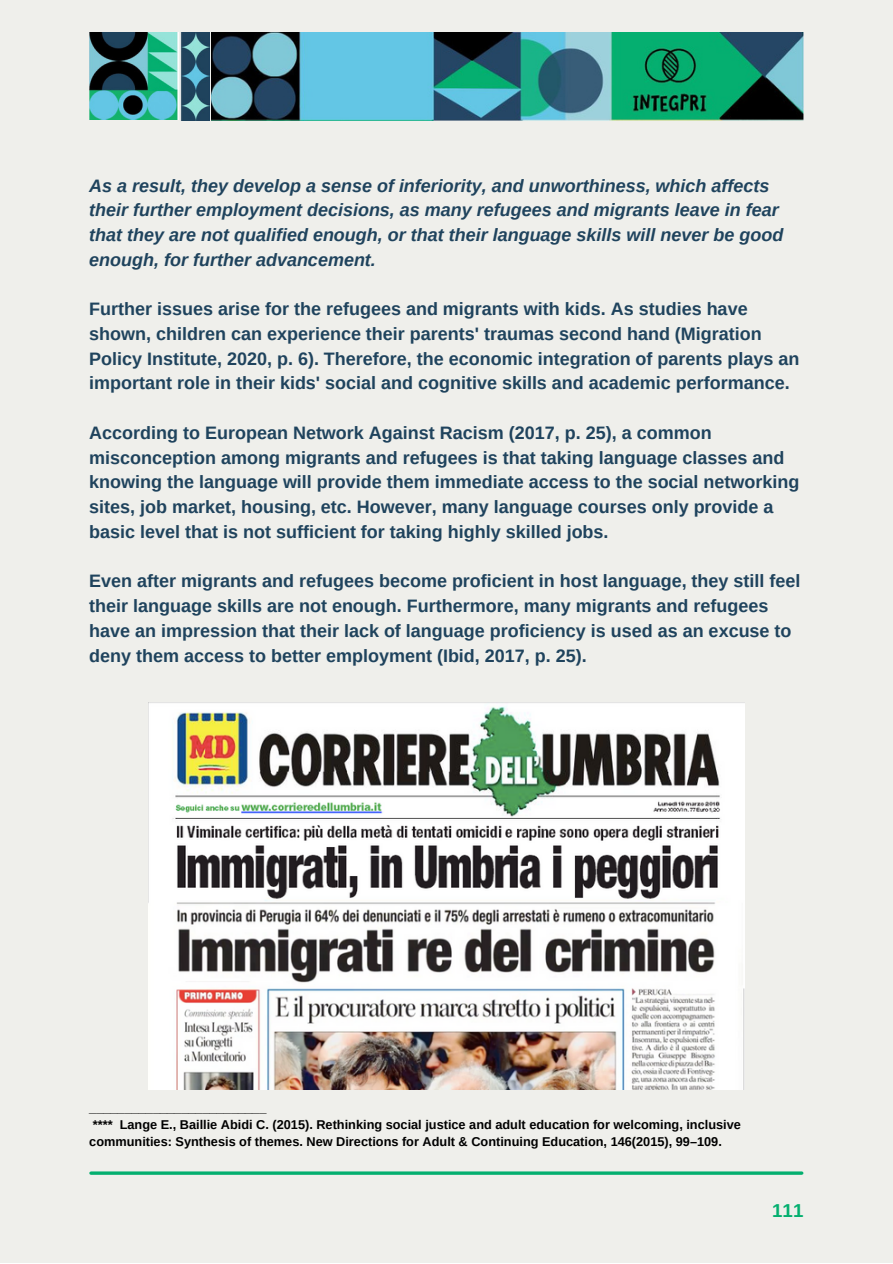
<style>
.page{position:relative;width:893px;height:1264px;background:#fff}
.page>*{position:absolute;margin:0;border:0;box-sizing:border-box;transform-origin:0 0}
.t1{font:700 18.75px "Arimo";color:#04af6f}
.t2{font:700 18px/24.8px "Arimo";color:#1f435d}
.t3{font:italic 700 18px/24.8px "Arimo";color:#1f435d}
.t4{font:700 12.75px/17px "Arimo";color:#000}
</style>
<div class="page">
<div style="left:0;top:0;width:892px;height:1262px;background:#efefeb"></div>
<hr style="left:91px;top:1171px;width:710px;height:3px;background:#04af6f">
<img style="left:212px;top:32px;width:591px;height:89px">
<img style="left:89px;top:32px;width:89px;height:88px">
<img style="left:180px;top:33px;width:30px;height:87px">
<img style="left:148px;top:702px;width:596px;height:387px">
<p class="t3" style="left:89px;top:173px;width:695px">As a result, they develop a sense of inferiority, and unworthiness, which affects their further employment decisions, as many refugees and migrants leave in fear that they are not qualified enough, or that their language skills will never be good enough, for further advancement.</p>
<p class="t2" style="left:89px;top:296px;width:711px">Further issues arise for the refugees and migrants with kids. As studies have shown, children can experience their parents' traumas second hand (Migration Policy Institute, 2020, p. 6). Therefore, the economic integration of parents plays an important role in their kids' social and cognitive skills and academic performance.</p>
<p class="t2" style="left:89px;top:420px;width:711px">According to European Network Against Racism (2017, p. 25), a common misconception among migrants and refugees is that taking language classes and knowing the language will provide them immediate access to the social networking sites, job market, housing, etc. However, many language courses only provide a basic level that is not sufficient for taking highly skilled jobs.</p>
<p class="t2" style="left:89px;top:568px;width:712px">Even after migrants and refugees become proficient in host language, they still feel their language skills are not enough. Furthermore, many migrants and refugees have an impression that their lack of language proficiency is used as an excuse to deny them access to better employment (Ibid, 2017, p. 25).</p>
<p class="t4" style="left:89px;top:1099px;width:179px">_________________________</p>
<p class="t4" style="left:89px;top:1116px;width:653px">**** Lange E., Baillie Abidi C. (2015). Rethinking social justice and adult education for welcoming, inclusive communities: Synthesis of themes. New Directions for Adult &amp; Continuing Education, 146(2015), 99–109.</p>
<p class="t1" style="left:772px;top:1200px;width:33px">111</p>
</div>
